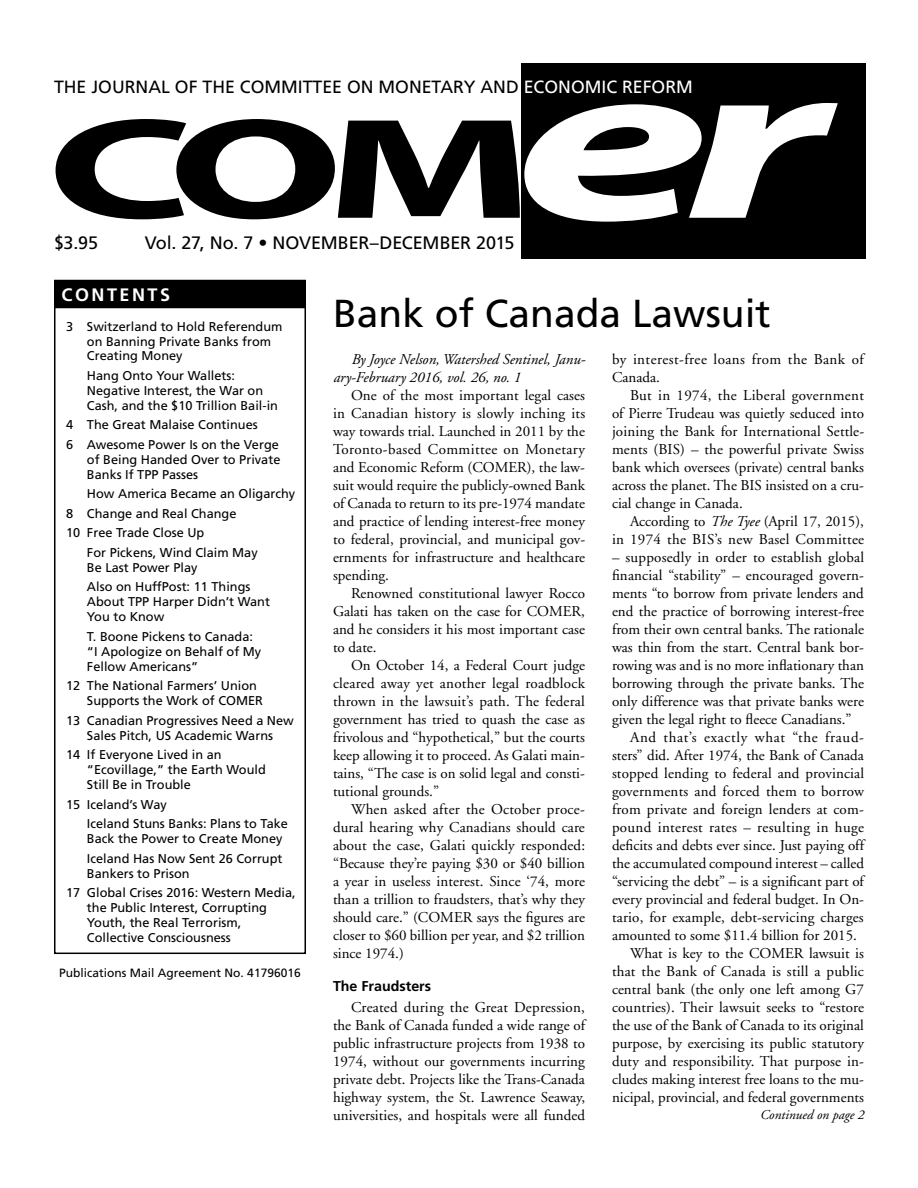
<style>
.page{position:relative;width:918px;height:1188px;background:#fff}
.page>*{position:absolute;margin:0;border:0;box-sizing:border-box;transform-origin:0 0}
.t1{font:39px "Frutiger";color:#000}
.t2{font:18px "Frutiger";letter-spacing:-.01em;color:#000}
.t3{font:700 18px "Frutiger";letter-spacing:.14em;color:#fff}
.t4{font:17.7px "Frutiger";color:#000}
.t5{font:15px/18px "Adobe Garamond";color:#000;text-align:justify}
.t6{font:italic 15px/18px "Adobe Garamond";color:#000}
.t7{font:15px/18px "Adobe Garamond";letter-spacing:.02em;color:#000;text-align:right}
.t8{font:15px/18px "Adobe Garamond";letter-spacing:.03em;color:#000}
.t9{font:15px "Adobe Garamond";letter-spacing:.025em;color:#000}
.t10{font:15px "Adobe Garamond";letter-spacing:.045em;color:#000}
.t11{font:700 14.25px "Frutiger";color:#000}
.t12{font:italic 13.5px "Adobe Garamond";color:#000}
.t13{font:12.75px/15px "Frutiger";color:#000}
.t14{font:12px "Frutiger";color:#000}
.s1{color:#fff}
.s2{font-style:italic}
</style>
<div class="page">
<div style="left:54px;top:305px;width:252px;height:649px;border:2px solid #000"></div>
<div style="left:55px;top:280px;width:250px;height:28px;background:#000"></div>
<div style="left:522px;top:64px;width:344px;height:195px;background:#000"></div>
<svg style="left:56px;top:119px;width:130px;height:100px"></svg>
<div style="left:176px;top:119px;width:159px;height:100px;background:#000;border-radius:50%"></div>
<svg style="left:338px;top:103px;width:500px;height:119px"></svg>
<div style="left:216px;top:136px;width:79px;height:66px;background:#fff;border-radius:50%"></div>
<p class="t4" style="left:54px;top:76px;width:640px">THE JOURNAL OF THE COMMITTEE ON MONETARY AND <span class="s1">ECONOMIC REFORM</span></p>
<p class="t2" style="left:54px;top:232px;width:46px">$3.95</p>
<p class="t2" style="left:145px;top:232px;width:371px">Vol. 27, No. 7 • NOVEMBER–DECEMBER 2015</p>
<p class="t3" style="left:62px;top:284px;width:110px">CONTENTS</p>
<p class="t13" style="left:87px;top:318px;width:197px;text-indent:-21px">3 Switzerland to Hold Referendum on Banning Private Banks from<br>Creating Money</p>
<p class="t13" style="left:87px;top:368px;width:193px">Hang Onto Your Wallets:<br>Negative Interest, the War on<br>Cash, and the $10 Trillion Bail-in</p>
<p class="t13" style="left:66px;top:415px;width:214px;line-height:19.5px">4 The Great Malaise Continues<br>6 Awesome Power Is on the Verge</p>
<p class="t13" style="left:87px;top:452px;width:195px">of Being Handed Over to Private<br>Banks If TPP Passes</p>
<p class="t13" style="left:87px;top:486px;width:210px">How America Became an Oligarchy</p>
<p class="t13" style="left:66px;top:506px;width:172px">8 Change and Real Change</p>
<p class="t13" style="left:66px;top:525px;width:140px">10 Free Trade Close Up</p>
<p class="t13" style="left:87px;top:545px;width:172px">For Pickens, Wind Claim May</p>
<p class="t13" style="left:87px;top:558px;width:165px;line-height:19.5px">Be Last Power Play<br>Also on HuffPost: 11 Things</p>
<p class="t13" style="left:87px;top:594px;width:185px">About TPP Harper Didn’t Want<br>You to Know</p>
<p class="t13" style="left:87px;top:629px;width:176px">T. Boone Pickens to Canada: “I Apologize on Behalf of My<br>Fellow Americans”</p>
<p class="t13" style="left:87px;top:678px;width:178px;text-indent:-21px">12 The National Farmers’ Union<br>Supports the Work of COMER</p>
<p class="t13" style="left:66px;top:713px;width:229px;text-align:center">13 Canadian Progressives Need a New<br>Sales Pitch, US Academic Warns</p>
<p class="t13" style="left:87px;top:747px;width:180px;text-indent:-21px">14 If Everyone Lived in an “Ecovillage,” the Earth Would<br>Still Be in Trouble</p>
<p class="t13" style="left:87px;top:795px;width:203px;line-height:19.5px;text-indent:-21px">15 Iceland’s Way<br>Iceland Stuns Banks: Plans to Take</p>
<p class="t13" style="left:87px;top:829px;width:197px;line-height:19.5px">Back the Power to Create Money<br>Iceland Has Now Sent 26 Corrupt</p>
<p class="t13" style="left:66px;top:864px;width:231px;line-height:19.5px;text-indent:21px">Bankers to Prison<br>17 Global Crises 2016: Western Media,</p>
<p class="t13" style="left:87px;top:900px;width:181px">the Public Interest, Corrupting<br>Youth, the Real Terrorism,<br>Collective Consciousness</p>
<p class="t14" style="left:59px;top:966px;width:243px">Publications Mail Agreement No. 41796016</p>
<h1 class="t1" style="left:333px;top:290px;width:439px">Bank of Canada Lawsuit</h1>
<p class="t6" style="left:333px;top:351px;width:254px;text-indent:18px">By Joyce Nelson, Watershed Sentinel, Janu&shy;ary-February 2016, vol. 26, no. 1</p>
<p class="t5" style="left:333px;top:386px;width:254px;text-indent:18px">One of the most important legal cases in Canadian history is slowly inching its way towards trial. Launched in 2011 by the Toronto-based Committee on Monetary and Economic Reform (COMER), the law&shy;suit would require the publicly-owned Bank of Canada to return to its pre-1974 mandate and practice of lending interest-free money to federal, provincial, and municipal gov&shy;ernments for infrastructure and healthcare spending.</p>
<p class="t5" style="left:333px;top:584px;width:254px;text-indent:18px">Renowned constitutional lawyer Rocco Galati has taken on the case for COMER, and he considers it his most important case to date.</p>
<p class="t5" style="left:333px;top:656px;width:254px;text-indent:18px">On October 14, a Federal Court judge cleared away yet another legal roadblock thrown in the lawsuit’s path. The federal government has tried to quash the case as frivolous and “hypothetical,” but the courts keep allowing it to proceed. As Galati main&shy;tains, “The case is on solid legal and consti&shy;tutional grounds.”</p>
<p class="t5" style="left:333px;top:800px;width:254px;text-indent:18px">When asked after the October proce&shy;dural hearing why Canadians should care about the case, Galati quickly responded: “Because they’re paying $30 or $40 billion a year in useless interest. Since ‘74, more than a trillion to fraudsters, that’s why they should care.” (COMER says the figures are closer to $60 billion per year, and $2 trillion since 1974.)</p>
<p class="t11" style="left:333px;top:978px;width:100px">The Fraudsters</p>
<p class="t5" style="left:333px;top:998px;width:254px;text-indent:18px">Created during the Great Depression, the Bank of Canada funded a wide range of public infrastructure projects from 1938 to 1974, without our governments incurring private debt. Projects like the Trans-Canada highway system, the St. Lawrence Seaway, universities, and hospitals were all funded</p>
<p class="t8" style="left:612px;top:351px;width:253px">by interest-free loans from the Bank of<br>Canada.</p>
<p class="t5" style="left:612px;top:387px;width:254px;text-indent:18px">But in 1974, the Liberal government of Pierre Trudeau was quietly seduced into joining the Bank for International Settle&shy;ments (BIS) – the powerful private Swiss bank which oversees (private) central banks across the planet. The BIS insisted on a cru&shy;cial change in Canada.</p>
<p class="t7" style="left:612px;top:513px;width:254px">According to <span class="s2">The Tyee</span> (April 17, 2015),<br>in 1974 the BIS’s new Basel Committee</p>
<p class="t5" style="left:612px;top:549px;width:254px">– supposedly in order to establish global</p>
<p class="t5" style="left:612px;top:567px;width:254px">financial “stability” – encouraged govern-</p>
<p class="t5" style="left:612px;top:585px;width:253px">ments “to borrow from private lenders and</p>
<p class="t5" style="left:612px;top:603px;width:254px">end the practice of borrowing interest-free</p>
<p class="t5" style="left:612px;top:621px;width:253px">from their own central banks. The rationale</p>
<p class="t5" style="left:612px;top:639px;width:254px">was thin from the start. Central bank bor-</p>
<p class="t5" style="left:612px;top:657px;width:253px">rowing was and is no more inflationary than</p>
<p class="t5" style="left:612px;top:675px;width:254px">borrowing through the private banks. The</p>
<p class="t5" style="left:612px;top:693px;width:253px">only difference was that private banks were</p>
<p class="t5" style="left:612px;top:711px;width:241px">given the legal right to fleece Canadians.”</p>
<p class="t10" style="left:630px;top:729px;width:236px">And that’s exactly what “the fraud-</p>
<p class="t5" style="left:612px;top:747px;width:254px">sters” did. After 1974, the Bank of Canada</p>
<p class="t5" style="left:612px;top:765px;width:254px">stopped lending to federal and provincial</p>
<p class="t5" style="left:612px;top:783px;width:254px">governments and forced them to borrow</p>
<p class="t5" style="left:612px;top:801px;width:253px">from private and foreign lenders at com-</p>
<p class="t9" style="left:612px;top:819px;width:254px">pound interest rates – resulting in huge</p>
<p class="t5" style="left:612px;top:837px;width:254px">deficits and debts ever since. Just paying off</p>
<p class="t5" style="left:612px;top:855px;width:253px">the accumulated compound interest – called</p>
<p class="t5" style="left:612px;top:873px;width:253px">“servicing the debt” – is a significant part of</p>
<p class="t5" style="left:612px;top:891px;width:254px">every provincial and federal budget. In On-</p>
<p class="t5" style="left:612px;top:909px;width:253px">tario, for example, debt-servicing charges</p>
<p class="t5" style="left:612px;top:927px;width:247px">amounted to some $11.4 billion for 2015.</p>
<p class="t5" style="left:630px;top:945px;width:235px">What is key to the COMER lawsuit is</p>
<p class="t5" style="left:612px;top:963px;width:253px">that the Bank of Canada is still a public</p>
<p class="t5" style="left:612px;top:981px;width:253px">central bank (the only one left among G7</p>
<p class="t5" style="left:612px;top:999px;width:254px">countries). Their lawsuit seeks to “restore</p>
<p class="t5" style="left:612px;top:1017px;width:253px">the use of the Bank of Canada to its original</p>
<p class="t5" style="left:612px;top:1035px;width:254px">purpose, by exercising its public statutory</p>
<p class="t5" style="left:612px;top:1053px;width:253px">duty and responsibility. That purpose in-</p>
<p class="t5" style="left:612px;top:1071px;width:253px">cludes making interest free loans to the mu-</p>
<p class="t5" style="left:612px;top:1089px;width:253px">nicipal, provincial, and federal governments</p>
<p class="t12" style="left:760px;top:1107px;width:106px">Continued on page 2</p>
</div>
